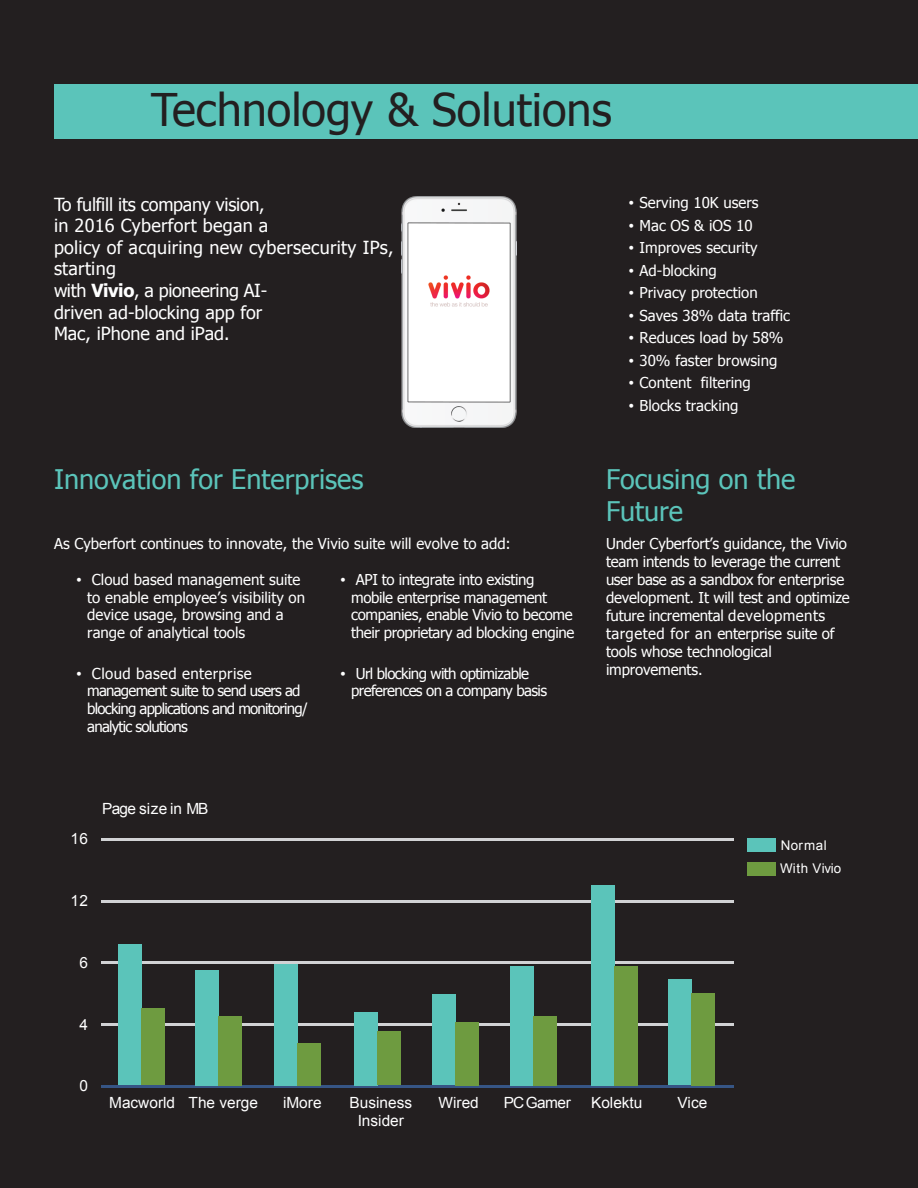
<style>
.page{position:relative;width:918px;height:1188px;background:#fff}
.page>*{position:absolute;margin:0;border:0;box-sizing:border-box;transform-origin:0 0}
.t1{font:45px "Tahoma";color:#231f20}
.t2{font:27px/32.4px "Tahoma";color:#5bc4ba}
.t3{font:18px/21.6px "Tahoma";color:#fff}
.t4{font:15.45px/18.5px "Arial";color:#fff;text-align:center}
.t5{font:15.45px "Arial";letter-spacing:-.02em;color:#fff}
.t6{font:15px/18px "Tahoma";letter-spacing:-.01em;color:#fff}
.t7{font:15px/17.5px "Tahoma";letter-spacing:-.05em;color:#fff}
.t8{font:15px/16.8px "Tahoma";letter-spacing:-.04em;color:#fff}
.t9{font:13.35px/23.1px "Arial";letter-spacing:.02em;color:#fff}
.s1{font-weight:700}
.s2{font-family:"Gotham"}
</style>
<div class="page">
<div style="left:1px;top:1px;width:917px;height:1187px;background:#231f20"></div>
<div style="left:54px;top:85px;width:864px;height:54px;background:#5bc4ba"></div>
<hr style="left:101px;top:1085px;width:633px;height:3px;background:#365585">
<hr style="left:101px;top:1024px;width:633px;height:2px;background:#d1d2d4">
<hr style="left:101px;top:962px;width:633px;height:2px;background:#d1d2d4">
<hr style="left:101px;top:900px;width:633px;height:2px;background:#d1d2d4">
<hr style="left:101px;top:839px;width:633px;height:2px;background:#d1d2d4">
<div style="left:119px;top:944px;width:23px;height:141px;background:#5bc4ba"></div>
<div style="left:142px;top:1008px;width:23px;height:77px;background:#6e9b40"></div>
<div style="left:195px;top:970px;width:23px;height:115px;background:#5bc4ba"></div>
<div style="left:218px;top:1016px;width:24px;height:69px;background:#6e9b40"></div>
<div style="left:275px;top:964px;width:23px;height:121px;background:#5bc4ba"></div>
<div style="left:298px;top:1043px;width:23px;height:42px;background:#6e9b40"></div>
<div style="left:354px;top:1012px;width:23px;height:73px;background:#5bc4ba"></div>
<div style="left:377px;top:1031px;width:23px;height:54px;background:#6e9b40"></div>
<div style="left:433px;top:995px;width:23px;height:90px;background:#5bc4ba"></div>
<div style="left:456px;top:1022px;width:23px;height:63px;background:#6e9b40"></div>
<div style="left:510px;top:966px;width:23px;height:119px;background:#5bc4ba"></div>
<div style="left:533px;top:1016px;width:23px;height:69px;background:#6e9b40"></div>
<div style="left:591px;top:885px;width:23px;height:200px;background:#5bc4ba"></div>
<div style="left:614px;top:966px;width:23px;height:119px;background:#6e9b40"></div>
<div style="left:668px;top:979px;width:23px;height:106px;background:#5bc4ba"></div>
<div style="left:691px;top:993px;width:23px;height:92px;background:#6e9b40"></div>
<div style="left:747px;top:862px;width:29px;height:13px;background:#6e9b40"></div>
<div style="left:747px;top:839px;width:29px;height:13px;background:#5bc4ba"></div>
<img style="left:402px;top:196px;width:114px;height:232px">
<h1 class="t1" style="left:151px;top:81px;width:462px">Technology &amp; Solutions</h1>
<p class="t3" style="left:54px;top:193px;width:341px">To fulfill its company vision,<br>in 2016 Cyberfort began a<br>policy of acquiring new cybersecurity IPs, starting<br>with <span class="s1">Vivio</span>, a pioneering AI-<br>driven ad-blocking app for<br>Mac, iPhone and iPad.</p>
<p class="t6" style="left:628px;top:193px;width:132px"><span class="s2">•</span> Serving 10K users</p>
<p class="t6" style="left:628px;top:216px;width:126px"><span class="s2">•</span> Mac OS &amp; iOS 10</p>
<p class="t6" style="left:628px;top:238px;width:131px"><span class="s2">•</span> Improves security</p>
<p class="t6" style="left:628px;top:261px;width:90px"><span class="s2">•</span> Ad-blocking</p>
<p class="t6" style="left:628px;top:283px;width:131px"><span class="s2">•</span> Privacy protection</p>
<p class="t6" style="left:628px;top:306px;width:164px"><span class="s2">•</span> Saves 38% data traffic</p>
<p class="t6" style="left:628px;top:328px;width:157px"><span class="s2">•</span> Reduces load by 58%</p>
<p class="t6" style="left:628px;top:351px;width:151px"><span class="s2">•</span> 30% faster browsing</p>
<p class="t6" style="left:628px;top:373px;width:124px"><span class="s2">•</span> Content filtering</p>
<p class="t6" style="left:628px;top:396px;width:112px"><span class="s2">•</span> Blocks tracking</p>
<h2 class="t2" style="left:54px;top:462px;width:311px">Innovation for Enterprises</h2>
<p class="t6" style="left:54px;top:534px;width:458px">As Cyberfort continues to innovate, the Vivio suite will evolve to add:</p>
<p class="t6" style="left:87px;top:570px;width:219px;text-indent:-12px"><span class="s2">•</span> Cloud based management suite to enable employee’s visibility on device usage, browsing and a range of analytical tools</p>
<p class="t7" style="left:87px;top:664px;width:222px;text-indent:-12px"><span class="s2">•</span> Cloud based enterprise management suite to send users ad blocking applications and monitoring/ analytic solutions</p>
<p class="t4" style="left:70px;top:830px;width:19px">16</p>
<p class="t5" style="left:102px;top:800px;width:108px">Page size in MB</p>
<p class="t4" style="left:70px;top:892px;width:19px">12</p>
<p class="t4" style="left:80px;top:953px;width:10px">6</p>
<p class="t4" style="left:79px;top:1015px;width:10px">4</p>
<p class="t4" style="left:80px;top:1076px;width:10px">0</p>
<p class="t6" style="left:351px;top:570px;width:225px;text-indent:-12px"><span class="s2">•</span> API to integrate into existing mobile enterprise management companies, enable Vivio to become their proprietary ad blocking engine</p>
<p class="t8" style="left:351px;top:664px;width:197px;text-indent:-12px"><span class="s2">•</span> Url blocking with optimizable preferences on a company basis</p>
<h2 class="t2" style="left:606px;top:462px;width:191px">Focusing on the<br>Future</h2>
<p class="t6" style="left:606px;top:534px;width:245px">Under Cyberfort’s guidance, the Vivio team intends to leverage the current user base as a sandbox for enterprise development. It will test and optimize future incremental developments targeted for an enterprise suite of tools whose technological improvements.</p>
<p class="t9" style="left:780px;top:834px;width:63px">Normal<br>With Vivio</p>
<p class="t4" style="left:109px;top:1093px;width:150px">Macworld The verge</p>
<p class="t4" style="left:283px;top:1093px;width:40px">iMore</p>
<p class="t4" style="left:350px;top:1093px;width:64px">Business<br>Insider</p>
<p class="t4" style="left:439px;top:1093px;width:42px">Wired</p>
<p class="t4" style="left:504px;top:1093px;width:69px">PC Gamer</p>
<p class="t4" style="left:591px;top:1093px;width:53px">Kolektu</p>
<p class="t4" style="left:678px;top:1093px;width:31px">Vice</p>
</div>
